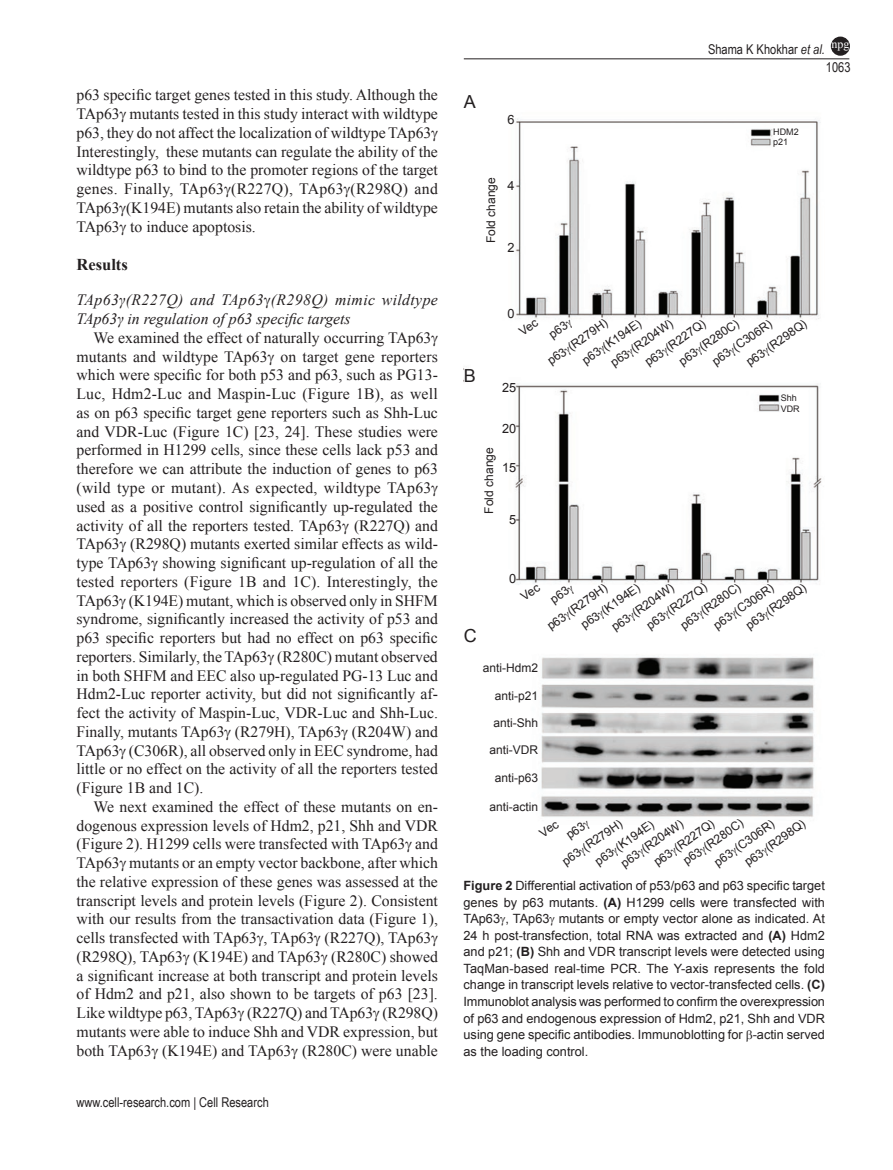
<style>
.page{position:relative;width:893px;height:1170px;background:#fff}
.page>*{position:absolute;margin:0;border:0;box-sizing:border-box;transform-origin:0 0}
.t1{font:18px "Arial MT2";color:#231f20}
.t2{font:16.5px "Times New Roman PS Bold MT2";color:#231f20}
.t3{font:15.75px/18.8px "Times New Roman";color:#231f20}
.t4{font:15.75px/18.8px "Times New Roman PSMT2";color:#231f20}
.t5{font:italic 15.75px/18.8px "Times New Roman";color:#231f20}
.t6{font:13.5px "Arial Narrow";color:#231f20}
.t7{font:12.75px/16.5px "Arial";color:#231f20}
.t8{font:12.75px "Arial MT2";color:#231f20}
.t9{font:12px/21px "Arial MT2";color:#231f20}
.t10{font:12px "Times New Roman PSMT2";color:#fff}
.t11{font:9px/9.8px "Arial MT2";color:#231f20}
.s1{font-family:"Times New Roman PSMT2"}
.s2{font-family:"Times New Roman"}
.s3{font-style:italic}
.s4{font-weight:700}
.s5{font-family:"Arial"}
.s6{font-family:"Arial";font-weight:700}
.s7{font-family:"Arial MT2"}
</style>
<div class="page">
<hr style="left:464px;top:59px;width:385px;height:1px;background:#231f20">
<div style="left:832px;top:37px;width:17px;height:18px;background:#231f20;border-radius:50%"></div>
<div style="left:831px;top:37px;width:19px;height:19px;border:2px solid #231f20;border-radius:50%"></div>
<img style="left:464px;top:118px;width:358px;height:699px">
<svg style="left:566px;top:320px;width:8px;height:9px"></svg>
<svg style="left:564px;top:346px;width:9px;height:10px"></svg>
<svg style="left:599px;top:346px;width:9px;height:9px"></svg>
<svg style="left:627px;top:348px;width:9px;height:10px"></svg>
<svg style="left:662px;top:347px;width:8px;height:10px"></svg>
<svg style="left:696px;top:347px;width:8px;height:9px"></svg>
<svg style="left:729px;top:347px;width:9px;height:9px"></svg>
<svg style="left:763px;top:347px;width:9px;height:10px"></svg>
<svg style="left:567px;top:585px;width:9px;height:9px"></svg>
<svg style="left:564px;top:611px;width:9px;height:10px"></svg>
<svg style="left:598px;top:610px;width:8px;height:10px"></svg>
<svg style="left:629px;top:612px;width:8px;height:10px"></svg>
<svg style="left:663px;top:611px;width:9px;height:9px"></svg>
<svg style="left:697px;top:610px;width:9px;height:10px"></svg>
<svg style="left:730px;top:611px;width:9px;height:9px"></svg>
<svg style="left:763px;top:611px;width:8px;height:9px"></svg>
<svg style="left:518px;top:319px;width:21px;height:17px"></svg>
<svg style="left:520px;top:584px;width:21px;height:17px"></svg>
<p class="t3" style="left:76px;top:85px;width:363px">p63 specific target genes tested in this study. Although the</p>
<p class="t4" style="left:76px;top:104px;width:363px">TAp63 mutants tested in this study interact with wildtype p63, they do not affect the localization of wildtype TAp63<br>Interestingly, these mutants can regulate the ability of the wildtype p63 to bind to the promoter regions of the target</p>
<p class="t3" style="left:76px;top:179px;width:363px"><span class="s1">genes. Finally, TAp63</span> (R227Q), TAp63 (R298Q) and<br><span class="s1">TAp63</span> (K194E) mutants also retain the ability of wildtype</p>
<p class="t4" style="left:76px;top:217px;width:181px">TAp63 to induce apoptosis.</p>
<p class="t2" style="left:76px;top:253px;width:53px">Results</p>
<p class="t5" style="left:76px;top:290px;width:363px">TAp63γ(R227Q) and TAp63 (R298Q) mimic wildtype<br>TAp63γ in regulation of p63 specific targets</p>
<p class="t4" style="left:76px;top:328px;width:363px;text-indent:17px">We examined the effect of naturally occurring TAp63 mutants and wildtype TAp63 on target gene reporters</p>
<p class="t3" style="left:76px;top:365px;width:363px;text-align:justify">which were specific for both p53 and p63, such as PG13- Luc, Hdm2-Luc and Maspin-Luc (Figure 1B), as well as on p63 specific target gene reporters such as Shh-Luc and VDR-Luc (Figure 1C) [23, 24]. These studies were</p>
<p class="t4" style="left:76px;top:440px;width:363px">performed in H1299 cells, since these cells lack p53 and therefore we can attribute the induction of genes to p63</p>
<p class="t3" style="left:76px;top:478px;width:363px">(wild type or mutant). As expected, wildtype TAp63 used as a positive control significantly up-regulated the</p>
<p class="t4" style="left:76px;top:515px;width:363px">activity of all the reporters tested. TAp63 <span class="s2">(R227Q) and</span></p>
<p class="t3" style="left:76px;top:534px;width:363px;text-align:justify"><span class="s1">TAp63</span> (R298Q) mutants exerted similar effects as wild&shy;<span class="s1">type TAp63</span> showing significant up-regulation of all the tested reporters (Figure 1B and 1C). Interestingly, the <span class="s1">TAp63</span> (K194E) mutant, which is observed only in SHFM syndrome, significantly increased the activity of p53 and p63 specific reporters but had no effect on p63 specific</p>
<p class="t4" style="left:76px;top:647px;width:363px">reporters. Similarly, the TAp63 <span class="s2">(R280C) mutant observed</span></p>
<p class="t3" style="left:76px;top:665px;width:363px;text-align:justify">in both SHFM and EEC also up-regulated PG-13 Luc and Hdm2-Luc reporter activity, but did not significantly af&shy;fect the activity of Maspin-Luc, VDR-Luc and Shh-Luc.<br><span class="s1">Finally, mutants TAp63</span> (R279H), TAp63 (R204W) and <span class="s1">TAp63</span> (C306R), all observed only in EEC syndrome, had</p>
<p class="t4" style="left:76px;top:759px;width:363px">little or no effect on the activity of all the reporters tested</p>
<p class="t3" style="left:76px;top:778px;width:128px">(Figure 1B and 1C).</p>
<p class="t4" style="left:94px;top:796px;width:346px">We next examined the effect of these mutants on en-</p>
<p class="t3" style="left:76px;top:815px;width:363px">dogenous expression levels of Hdm2, p21, Shh and VDR (Figure 2). H1299 cells were transfected with TAp63 <span class="s1">and</span></p>
<p class="t4" style="left:76px;top:853px;width:363px">TAp63 mutants or an empty vector backbone, after which the relative expression of these genes was assessed at the</p>
<p class="t3" style="left:76px;top:890px;width:363px">transcript levels and protein levels (Figure 2). Consistent with our results from the transactivation data (Figure 1),</p>
<p class="t4" style="left:76px;top:928px;width:356px">cells transfected with TAp63 , TAp63 <span class="s2">(R227Q), TAp63</span></p>
<p class="t3" style="left:76px;top:946px;width:363px">(R298Q), TAp63 (K194E) and TAp63 (R280C) showed a significant increase at both transcript and protein levels</p>
<p class="t4" style="left:76px;top:984px;width:363px">of Hdm2 and p21, also shown to be targets of p63 [23].</p>
<p class="t3" style="left:76px;top:1003px;width:363px;text-align:justify">Like wildtype p63, TAp63 (R227Q) and TAp63 (R298Q) mutants were able to induce Shh and VDR expression, but <span class="s1">both TAp63</span> (K194E) and TAp63 (R280C) were unable</p>
<p class="t6" style="left:76px;top:1092px;width:194px">www.cell-research.com | Cell Research</p>
<p class="t10" style="left:831px;top:36px;width:19px">npg</p>
<p class="t6" style="left:708px;top:40px;width:118px">Shama K Khokhar <span class="s3">et al.</span></p>
<p class="t1" style="left:464px;top:89px;width:14px">A</p>
<p class="t8" style="left:507px;top:112px;width:9px">6</p>
<p class="t9" style="left:481px;top:243px;width:68px;rotate:-90deg">Fold change</p>
<p class="t8" style="left:507px;top:177px;width:9px">4</p>
<p class="t8" style="left:507px;top:239px;width:9px">2</p>
<p class="t11" style="left:773px;top:127px;width:27px">HDM2 p21</p>
<p class="t6" style="left:826px;top:57px;width:26px">1063</p>
<p class="t8" style="left:507px;top:305px;width:9px">0</p>
<p class="t1" style="left:464px;top:363px;width:14px">B</p>
<p class="t8" style="left:502px;top:379px;width:16px">25</p>
<p class="t8" style="left:502px;top:420px;width:16px">20</p>
<p class="t8" style="left:502px;top:459px;width:16px">15</p>
<p class="t9" style="left:479px;top:513px;width:68px;rotate:-90deg">Fold change</p>
<p class="t8" style="left:509px;top:511px;width:9px">5</p>
<p class="t9" style="left:531px;top:336px;width:72px;text-indent:16px;rotate:-35deg">p63<br>p63 (R279H)</p>
<p class="t9" style="left:577px;top:353px;width:70px;rotate:-35deg">p63 (K194E)</p>
<p class="t9" style="left:606px;top:355px;width:74px;rotate:-35deg">p63 (R204W)</p>
<p class="t9" style="left:674px;top:353px;width:72px;rotate:-35deg">p63 (R280C)</p>
<p class="t9" style="left:741px;top:354px;width:72px;rotate:-35deg">p63 (R298Q)</p>
<p class="t9" style="left:640px;top:354px;width:72px;rotate:-35deg">p63 (R227Q)</p>
<p class="t9" style="left:707px;top:354px;width:72px;rotate:-35deg">p63 (C306R)</p>
<p class="t11" style="left:781px;top:393px;width:20px;line-height:10.5px">Shh<br>VDR</p>
<p class="t1" style="left:464px;top:623px;width:14px">C</p>
<p class="t8" style="left:509px;top:570px;width:9px">0</p>
<p class="t9" style="left:483px;top:658px;width:57px">anti-Hdm2</p>
<p class="t9" style="left:495px;top:685px;width:45px">anti-p21</p>
<p class="t9" style="left:493px;top:712px;width:46px">anti-Shh</p>
<p class="t9" style="left:489px;top:739px;width:50px">anti-VDR</p>
<p class="t9" style="left:495px;top:767px;width:45px">anti-p63</p>
<p class="t9" style="left:489px;top:796px;width:50px">anti-actin</p>
<p class="t9" style="left:642px;top:617px;width:72px;rotate:-35deg">p63 (R227Q)</p>
<p class="t9" style="left:676px;top:617px;width:72px;rotate:-35deg">p63 (R280C)</p>
<p class="t9" style="left:741px;top:618px;width:72px;rotate:-35deg">p63 (R298Q)</p>
<p class="t9" style="left:709px;top:618px;width:72px;rotate:-35deg">p63 (C306R)</p>
<p class="t9" style="left:607px;top:619px;width:74px;rotate:-35deg">p63 (R204W)</p>
<p class="t9" style="left:576px;top:617px;width:70px;rotate:-35deg">p63 (K194E)</p>
<p class="t9" style="left:531px;top:603px;width:72px;line-height:19.6px;text-indent:18px;rotate:-35deg">p63<br>p63 (R279H)</p>
<p class="t9" style="left:699px;top:840px;width:72px;line-height:18.8px;text-indent:-25px;rotate:-35deg">p63 (R280C)<br>p63 (C306R)</p>
<p class="t9" style="left:640px;top:841px;width:72px;line-height:17.9px;text-indent:-27px;rotate:-35deg">p63 (R204W)<br>p63 (R227Q)</p>
<p class="t9" style="left:557px;top:854px;width:72px;rotate:-35deg">p63 (R279H)</p>
<p class="t9" style="left:740px;top:854px;width:72px;rotate:-35deg">p63 (R298Q)</p>
<p class="t9" style="left:590px;top:854px;width:70px;rotate:-35deg">p63 (K194E)</p>
<p class="t7" style="left:464px;top:877px;width:363px"><span class="s4">Figure 2</span> Differential activation of p53/p63 and p63 specific target</p>
<p class="t8" style="left:464px;top:894px;width:363px"><span class="s5">genes by p63 mutants.</span> <span class="s6">(A)</span> H1299 cells were transfected with</p>
<p class="t7" style="left:464px;top:910px;width:363px"><span class="s7">TAp63 , TAp63</span> mutants or empty vector alone as indicated. At<br>24 h post-transfection, total RNA was extracted and <span class="s4">(A)</span> <span class="s7">Hdm2</span></p>
<p class="t8" style="left:464px;top:943px;width:363px">and p21; <span class="s6">(B)</span> Shh and VDR transcript levels were detected using</p>
<p class="t7" style="left:464px;top:960px;width:363px;text-align:justify">TaqMan-based real-time PCR. The Y-axis represents the fold change in transcript levels relative to vector-transfected cells. <span class="s4">(C)<br></span>Immunoblot analysis was performed to confirm the overexpression of p63 and endogenous expression of Hdm2, p21, Shh and VDR using gene specific antibodies. Immunoblotting for <span class="s7">-actin served </span>as the loading control.</p>
</div>
